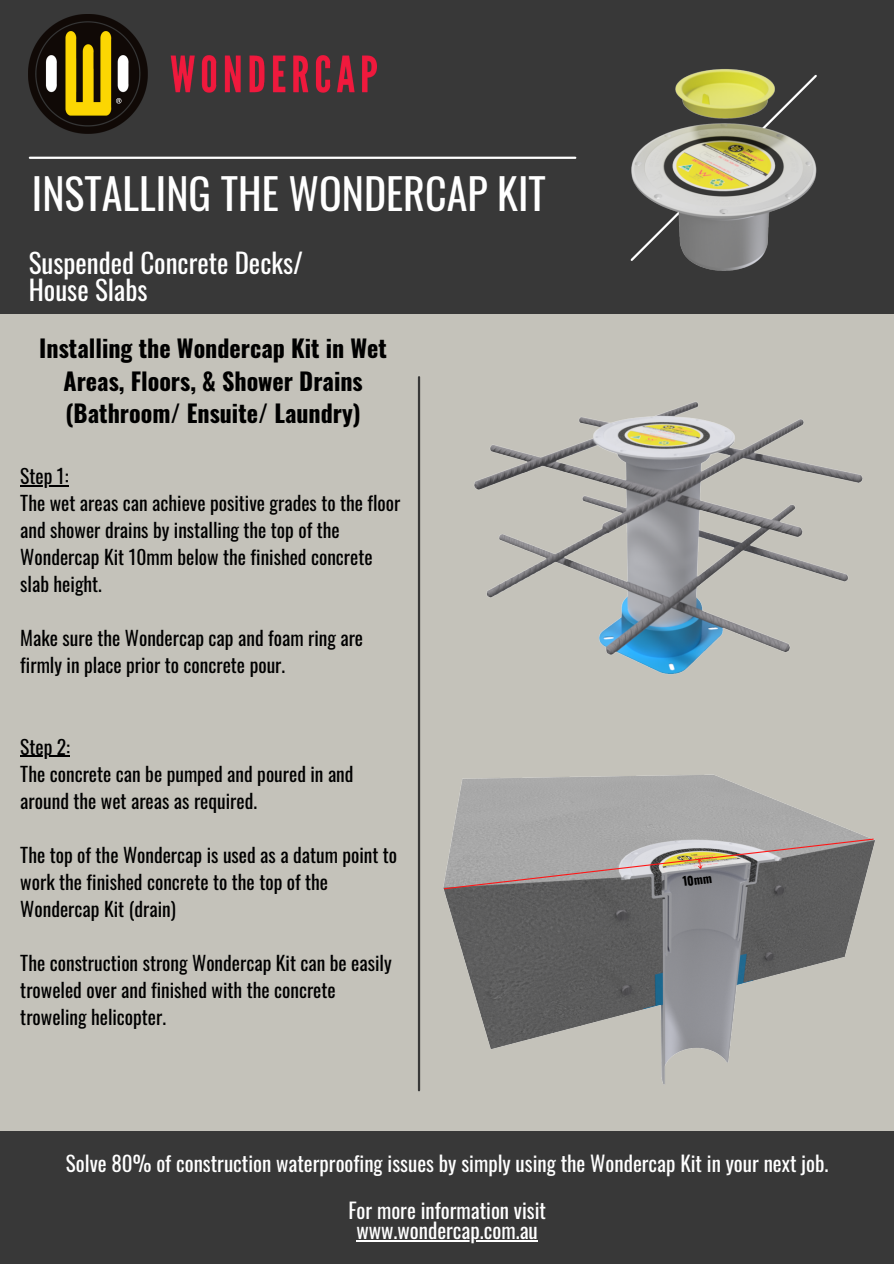
<style>
.page{position:relative;width:894px;height:1264px;background:#fff}
.page>*{position:absolute;margin:0;border:0;box-sizing:border-box;transform-origin:0 0}
.t1{font:42px "Oswald";color:#fff}
.t2{font:27px/27px "Oswald";color:#fff}
.t3{font:700 24px/32.7px "Oswald";color:#000;text-align:center}
.t4{font:21px "Oswald";color:#fff}
.t5{font:19.5px/27px "Oswald";color:#000}
.t6{font:700 12px "Oswald";color:#000}
</style>
<div class="page">
<div style="left:0;top:266px;width:893px;height:867px;background:#c4c2ba"></div>
<div style="left:0;top:0;width:893px;height:314px;background:#383838"></div>
<div style="left:0;top:1131px;width:893px;height:132px;background:#383838"></div>
<img style="left:29px;top:14px;width:348px;height:120px">
<img style="left:474px;top:402px;width:389px;height:272px">
<img style="left:417px;top:769px;width:458px;height:322px">
<svg style="left:444px;top:838px;width:429px;height:51px;background:#979290"></svg>
<hr style="left:20px;top:485px;width:48px;height:1px;background:#000">
<hr style="left:20px;top:755px;width:50px;height:1px;background:#000">
<hr style="left:418px;top:377px;width:2px;height:713px;background:#383838">
<hr style="left:30px;top:157px;width:545px;height:2px;background:#fff">
<img style="left:630px;top:69px;width:187px;height:202px">
<hr style="left:356px;top:1240px;width:181px;height:1px;background:#fff">
<p class="t1" style="left:32px;top:161px;width:515px">INSTALLING THE WONDERCAP KIT</p>
<p class="t2" style="left:29px;top:248px;width:276px">Suspended Concrete Decks/<br>House Slabs</p>
<p class="t3" style="left:39px;top:331px;width:349px">Installing the Wondercap Kit in Wet<br>Areas, Floors, &amp; Shower Drains (Bathroom/ Ensuite/ Laundry)</p>
<p class="t5" style="left:20px;top:462px;width:50px">Step 1:</p>
<p class="t5" style="left:20px;top:489px;width:381px">The wet areas can achieve positive grades to the floor and shower drains by installing the top of the Wondercap Kit 10mm below the finished concrete slab height.</p>
<p class="t5" style="left:20px;top:624px;width:344px">Make sure the Wondercap cap and foam ring are firmly in place prior to concrete pour.</p>
<p class="t5" style="left:20px;top:732px;width:51px">Step 2:</p>
<p class="t5" style="left:20px;top:759px;width:334px">The concrete can be pumped and poured in and around the wet areas as required.</p>
<p class="t5" style="left:20px;top:840px;width:378px">The top of the Wondercap is used as a datum point to work the finished concrete to the top of the<br>Wondercap Kit (drain)</p>
<p class="t5" style="left:20px;top:948px;width:373px">The construction strong Wondercap Kit can be easily troweled over and finished with the concrete troweling helicopter.</p>
<p class="t6" style="left:681px;top:872px;width:31px;rotate:-7deg">10mm</p>
<p class="t4" style="left:66px;top:1146px;width:763px">Solve 80% of construction waterproofing issues by simply using the Wondercap Kit in your next job.</p>
<p class="t4" style="left:348px;top:1194px;width:199px">For more information visit</p>
<p class="t4" style="left:356px;top:1214px;width:183px">www.wondercap.com.au</p>
</div>
